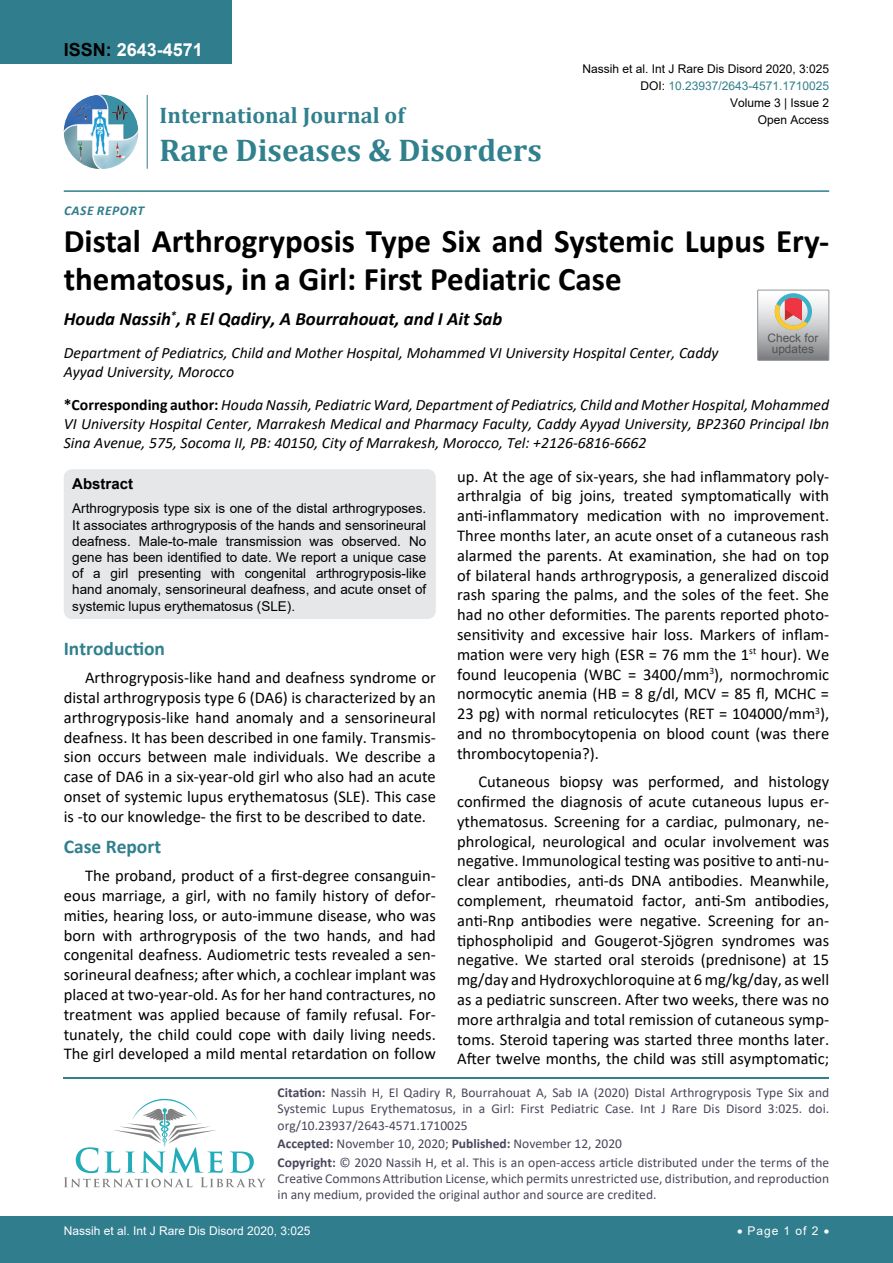
<style>
.page{position:relative;width:893px;height:1263px;background:#fff}
.page>*{position:absolute;margin:0;border:0;box-sizing:border-box;transform-origin:0 0}
.t1{font:700 33px/37.5px "Calibri";color:#000}
.t2{font:700 31.5px "Cambria";color:#30808d}
.t3{font:700 22.5px "Cambria";color:#30808d}
.t4{font:700 19.5px "Calibri";color:#30808d}
.t5{font:italic 700 18.75px "Calibri";color:#000}
.t6{font:700 18px "Arial";color:#fff}
.t7{font:16.5px/19.8px "Calibri";color:#000;text-align:justify}
.t8{font:italic 15.75px/18.9px "Calibri";color:#000}
.t9{font:700 15px "Arial";color:#000}
.t10{font:13.5px/16.2px "Calibri";color:#47475c}
.t11{font:13.5px/16.2px "Arial";color:#000;text-align:justify}
.t12{font:italic 700 13.5px "Calibri";letter-spacing:.04em;color:#307d8d}
.t13{font:12px "Arial";color:#000}
.t14{font:12px "Arial";color:#fff}
.t15{font:12px "Arial";color:#30808d}
.t16{font:11.7px/10.1px "Arial";color:#535353;text-align:center}
.s1{color:#000}
.s2{font-weight:700;font-style:normal}
.s3{font-weight:700}
</style>
<div class="page">
<img style="left:64px;top:95px;width:74px;height:74px;border-radius:37px">
<hr style="left:147px;top:95px;width:1px;height:74px;background:#307d8d">
<hr style="left:64px;top:190px;width:765px;height:2px;background:#307d8d">
<div style="left:0;top:1217px;width:893px;height:46px;background:#307d8d"></div>
<hr style="left:64px;top:1077px;width:765px;height:1px;background:#30808d">
<svg style="left:64px;top:1099px;width:202px;height:88px"></svg>
<div style="left:0;top:0;width:231px;height:64px;background:#307d8d"></div>
<div style="left:64px;top:469px;width:372px;height:150px;background:#e6e7e8;border-radius:9px"></div>
<div style="left:757px;top:290px;width:72px;height:71px;border:1px solid #939598"></div>
<svg style="left:758px;top:290px;width:71px;height:70px;background:#bdb6b3"></svg>
<p class="t6" style="left:64px;top:37px;width:141px"><span class="s1">ISSN:</span> 2643-4571</p>
<p class="t13" style="left:582px;top:60px;width:248px">Nassih et al. Int J Rare Dis Disord 2020, 3:025</p>
<p class="t13" style="left:730px;top:95px;width:101px">Volume 3 | Issue 2</p>
<p class="t15" style="left:640px;top:77px;width:190px"><span class="s1">DOI:</span> 10.23937/2643-4571.1710025</p>
<h3 class="t3" style="left:160px;top:100px;width:247px">International Journal of</h3>
<p class="t13" style="left:758px;top:112px;width:73px">Open Access</p>
<h2 class="t2" style="left:160px;top:128px;width:384px">Rare Diseases &amp; Disorders</h2>
<p class="t12" style="left:64px;top:201px;width:17px">Case</p>
<p class="t12" style="left:97px;top:201px;width:49px">Repor t</p>
<h1 class="t1" style="left:64px;top:222px;width:767px">Distal Arthrogryposis Type Six and Systemic Lupus Ery&shy;thematosus, in a Girl: First Pediatric Case</h1>
<p class="t5" style="left:64px;top:306px;width:440px">Houda Nassih<sup>*</sup>, R El Qadiry, A Bourrahouat, and I Ait Sab</p>
<p class="t8" style="left:64px;top:343px;width:656px">Department of Pediatrics, Child and Mother Hospital, Mohammed VI University Hospital Center, Caddy<br>Ayyad University, Morocco</p>
<p class="t16" style="left:767px;top:333px;width:52px">Check for updates</p>
<p class="t8" style="left:64px;top:395px;width:767px;text-align:justify"><span class="s2">*Corresponding author:</span> Houda Nassih, Pediatric Ward, Department of Pediatrics, Child and Mother Hospital, Mohammed VI University Hospital Center, Marrakesh Medical and Pharmacy Faculty, Caddy Ayyad University, BP2360 Principal Ibn Sina Avenue, 575, Socoma II, PB: 40150, City of Marrakesh, Morocco, Tel: +2126-6816-6662</p>
<p class="t9" style="left:72px;top:473px;width:62px">Abstract</p>
<p class="t11" style="left:72px;top:500px;width:355px">Arthrogryposis type six is one of the distal arthrogryposes.<br>It associates arthrogryposis of the hands and sensorineural deafness. Male-to-male transmission was observed. No gene has been identified to date. We report a unique case of a girl presenting with congenital arthrogryposis-like hand anomaly, sensorineural deafness, and acute onset of systemic lupus erythematosus (SLE).</p>
<p class="t7" style="left:457px;top:466px;width:374px">up. At the age of six-years, she had inflammatory poly&shy;arthralgia of big joins, treated symptomatically with anti-inflammatory medication with no improvement.<br>Three months later, an acute onset of a cutaneous rash alarmed the parents. At examination, she had on top of bilateral hands arthrogryposis, a generalized discoid rash sparing the palms, and the soles of the feet. She had no other deformities. The parents reported photo&shy;sensitivity and excessive hair loss. Markers of inflam&shy;mation were very high (ESR = 76 mm the 1<sup>st</sup> hour). We found leucopenia (WBC = 3400/mm<sup>3</sup>), normochromic normocytic anemia (HB = 8 g/dl, MCV = 85 fl, MCHC = 23 pg) with normal reticulocytes (RET = 104000/mm<sup>3</sup>), and no thrombocytopenia on blood count (was there thrombocytopenia?).</p>
<p class="t7" style="left:457px;top:771px;width:374px;text-indent:21px">Cutaneous biopsy was performed, and histology confirmed the diagnosis of acute cutaneous lupus er&shy;ythematosus. Screening for a cardiac, pulmonary, ne&shy;phrological, neurological and ocular involvement was negative. Immunological testing was positive to anti-nu&shy;clear antibodies, anti-ds DNA antibodies. Meanwhile, complement, rheumatoid factor, anti-Sm antibodies, anti-Rnp antibodies were negative. Screening for an&shy;tiphospholipid and Gougerot-Sjögren syndromes was negative. We started oral steroids (prednisone) at 15 mg/day and Hydroxychloroquine at 6 mg/kg/day, as well as a pediatric sunscreen. After two weeks, there was no more arthralgia and total remission of cutaneous symp&shy;toms. Steroid tapering was started three months later.<br>After twelve months, the child was still asymptomatic;</p>
<p class="t4" style="left:64px;top:635px;width:103px">Introduction</p>
<p class="t7" style="left:64px;top:667px;width:374px;text-indent:21px">Arthrogryposis-like hand and deafness syndrome or distal arthrogryposis type 6 (DA6) is characterized by an arthrogryposis-like hand anomaly and a sensorineural deafness. It has been described in one family. Transmis&shy;sion occurs between male individuals. We describe a case of DA6 in a six-year-old girl who also had an acute onset of systemic lupus erythematosus (SLE). This case is -to our knowledge- the first to be described to date.</p>
<p class="t4" style="left:64px;top:833px;width:99px">Case Report</p>
<p class="t7" style="left:64px;top:865px;width:374px;text-indent:21px">The proband, product of a first-degree consanguin&shy;eous marriage, a girl, with no family history of defor&shy;mities, hearing loss, or auto-immune disease, who was born with arthrogryposis of the two hands, and had congenital deafness. Audiometric tests revealed a sen&shy;sorineural deafness; after which, a cochlear implant was placed at two-year-old. As for her hand contractures, no treatment was applied because of family refusal. For&shy;tunately, the child could cope with daily living needs.<br>The girl developed a mild mental retardation on follow</p>
<p class="t10" style="left:278px;top:1084px;width:553px;text-align:justify"><span class="s3">Citation:</span> Nassih H, El Qadiry R, Bourrahouat A, Sab IA (2020) Distal Arthrogryposis Type Six and Systemic Lupus Erythematosus, in a Girl: First Pediatric Case. Int J Rare Dis Disord 3:025. doi. org/10.23937/2643-4571.1710025</p>
<p class="t10" style="left:278px;top:1134px;width:553px;line-height:18.6px"><span class="s3">Accepted:</span> November 10, 2020; <span class="s3">Published:</span> November 12, 2020<br><span class="s3">Copyright:</span> © 2020 Nassih H, et al. This is an open-access article distributed under the terms of the</p>
<p class="t10" style="left:278px;top:1170px;width:553px">Creative Commons Attribution License, which permits unrestricted use, distribution, and reproduction in any medium, provided the original author and source are credited.</p>
<p class="t14" style="left:64px;top:1223px;width:248px">Nassih et al. Int J Rare Dis Disord 2020, 3:025</p>
<p class="t14" style="left:737px;top:1223px;width:94px">• Page 1 of 2 •</p>
</div>
